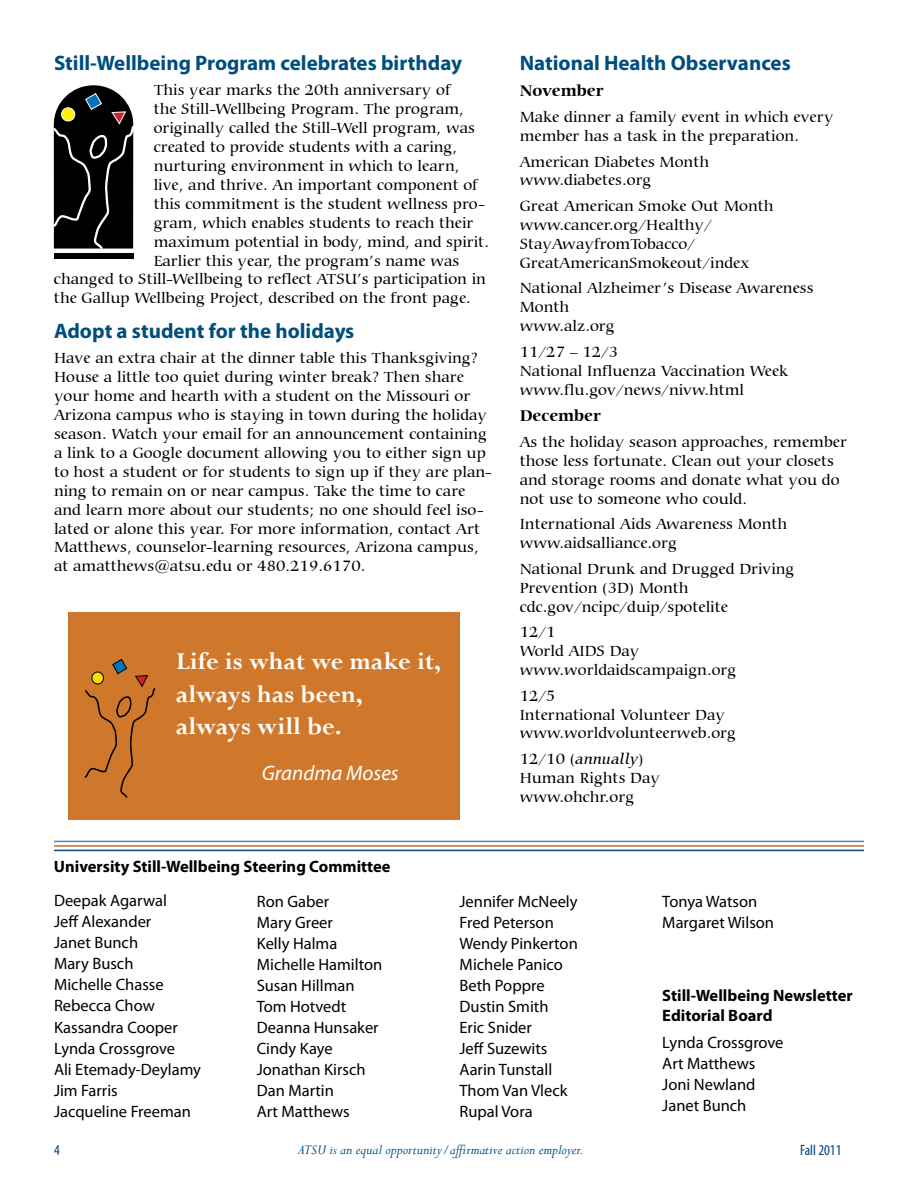
<style>
.page{position:relative;width:918px;height:1188px;background:#fff}
.page>*{position:absolute;margin:0;border:0;box-sizing:border-box;transform-origin:0 0}
.t1{font:700 27px/32.4px "Perpetua";color:#fff}
.t2{font:700 21px "Myriad Pro";color:#004e7d}
.t3{font:italic 21px "Myriad Pro";color:#fff}
.t4{font:16.5px/21px "Myriad Pro";color:#000}
.t5{font:700 16.5px/19.5px "Myriad Pro";color:#000}
.t6{font:700 16.5px "Carmina BT";color:#000}
.t7{font:500 15.75px/18.9px "Carmina BT";color:#000}
.t8{font:italic 15px "Perpetua";color:#004e7d}
.t9{font:condensed 15px "Myriad Pro";color:#00427a}
.s1{font-style:italic}
</style>
<div class="page">
<hr style="left:54px;top:845px;width:810px;height:2px;background:#ca6c18">
<hr style="left:54px;top:841px;width:810px;height:1px;background:#627ea7">
<hr style="left:54px;top:850px;width:810px;height:1px;background:#004e7d">
<svg style="left:53px;top:85px;width:81px;height:174px;background:#2d2d2c"></svg>
<div style="left:68px;top:612px;width:392px;height:208px;background:#cf772a"></div>
<svg style="left:84px;top:658px;width:72px;height:140px"></svg>
<h2 class="t2" style="left:54px;top:49px;width:410px">Still-Wellbeing Program celebrates birthday</h2>
<p class="t7" style="left:154px;top:81px;width:299px">This year marks the 20th anniversary of</p>
<p class="t7" style="left:154px;top:100px;width:312px">the Still-Wellbeing Program. The program,</p>
<p class="t7" style="left:154px;top:119px;width:323px">originally called the Still-Well program, was</p>
<p class="t7" style="left:154px;top:138px;width:305px">created to provide students with a caring,</p>
<p class="t7" style="left:154px;top:157px;width:307px">nurturing environment in which to learn,</p>
<p class="t7" style="left:154px;top:176px;width:326px">live, and thrive. An important component of</p>
<p class="t7" style="left:154px;top:194px;width:333px">this commitment is the student wellness pro-</p>
<p class="t7" style="left:154px;top:213px;width:321px">gram, which enables students to reach their</p>
<p class="t7" style="left:154px;top:232px;width:337px">maximum potential in body, mind, and spirit.</p>
<p class="t7" style="left:154px;top:251px;width:307px">Earlier this year, the program’s name was</p>
<p class="t7" style="left:54px;top:270px;width:433px">changed to Still-Wellbeing to reflect ATSU’s participation in</p>
<p class="t7" style="left:54px;top:289px;width:418px">the Gallup Wellbeing Project, described on the front page.</p>
<h2 class="t2" style="left:54px;top:317px;width:302px">Adopt a student for the holidays</h2>
<p class="t7" style="left:54px;top:349px;width:439px">Have an extra chair at the dinner table this Thanksgiving?<br>House a little too quiet during winter break? Then share your home and hearth with a student on the Missouri or Arizona campus who is staying in town during the holiday season. Watch your email for an announcement containing a link to a Google document allowing you to either sign up to host a student or for students to sign up if they are plan&shy;ning to remain on or near campus. Take the time to care and learn more about our students; no one should feel iso&shy;lated or alone this year. For more information, contact Art Matthews, counselor-learning resources, Arizona campus, at amatthews@atsu.edu or 480.219.6170.</p>
<h1 class="t1" style="left:176px;top:645px;width:267px">Life is what we make it, always has been, always will be.</h1>
<h2 class="t3" style="left:262px;top:760px;width:138px">Grandma Moses</h2>
<p class="t5" style="left:54px;top:856px;width:338px">University Still-Wellbeing Steering Committee</p>
<h2 class="t2" style="left:520px;top:49px;width:273px">National Health Observances</h2>
<p class="t6" style="left:520px;top:81px;width:85px">November</p>
<p class="t7" style="left:520px;top:108px;width:315px">Make dinner a family event in which every member has a task in the preparation.</p>
<p class="t7" style="left:520px;top:152px;width:191px">American Diabetes Month www.diabetes.org</p>
<p class="t7" style="left:520px;top:197px;width:255px">Great American Smoke Out Month www.cancer.org/Healthy/<br>StayAwayfromTobacco/<br>GreatAmericanSmokeout/index</p>
<p class="t7" style="left:520px;top:279px;width:295px">National Alzheimer’s Disease Awareness<br>Month<br>www.alz.org</p>
<p class="t7" style="left:520px;top:343px;width:270px">11/27 – 12/3<br>National Influenza Vaccination Week www.flu.gov/news/nivw.html</p>
<p class="t6" style="left:520px;top:406px;width:83px">December</p>
<p class="t7" style="left:520px;top:433px;width:329px">As the holiday season approaches, remember those less fortunate. Clean out your closets and storage rooms and donate what you do not use to someone who could.</p>
<p class="t7" style="left:520px;top:515px;width:269px">International Aids Awareness Month www.aidsalliance.org</p>
<p class="t7" style="left:520px;top:559px;width:276px">National Drunk and Drugged Driving<br>Prevention (3D) Month cdc.gov/ncipc/duip/spotelite</p>
<p class="t7" style="left:520px;top:623px;width:218px">12/1<br>World AIDS Day www.worldaidscampaign.org</p>
<p class="t7" style="left:520px;top:686px;width:218px">12/5<br>International Volunteer Day www.worldvolunteerweb.org</p>
<p class="t7" style="left:520px;top:750px;width:142px">12/10 (<span class="s1">annually</span>)<br>Human Rights Day www.ohchr.org</p>
<p class="t4" style="left:54px;top:890px;width:149px">Deepak Agarwal<br>Jeff Alexander<br>Janet Bunch<br>Mary Busch<br>Michelle Chasse<br>Rebecca Chow<br>Kassandra Cooper<br>Lynda Crossgrove<br>Ali Etemady-Deylamy<br>Jim Farris<br>Jacqueline Freeman</p>
<p class="t4" style="left:257px;top:890px;width:127px">Ron Gaber<br>Mary Greer<br>Kelly Halma<br>Michelle Hamilton<br>Susan Hillman<br>Tom Hotvedt<br>Deanna Hunsaker<br>Cindy Kaye<br>Jonathan Kirsch<br>Dan Martin<br>Art Matthews</p>
<p class="t4" style="left:460px;top:890px;width:120px">Jennifer McNeely<br>Fred Peterson<br>Wendy Pinkerton<br>Michele Panico<br>Beth Poppre<br>Dustin Smith<br>Eric Snider<br>Jeff Suzewits<br>Aarin Tunstall<br>Thom Van Vleck<br>Rupal Vora</p>
<p class="t4" style="left:662px;top:890px;width:113px">Tonya Watson<br>Margaret Wilson</p>
<p class="t5" style="left:662px;top:985px;width:192px">Still-Wellbeing Newsletter<br>Editorial Board</p>
<p class="t4" style="left:662px;top:1032px;width:123px">Lynda Crossgrove<br>Art Matthews<br>Joni Newland<br>Janet Bunch</p>
<p class="t9" style="left:54px;top:1141px;width:7px">4</p>
<p class="t8" style="left:298px;top:1140px;width:288px">ATSU is an equal opportunity/affirmative action employer.</p>
<p class="t9" style="left:800px;top:1141px;width:43px">Fall 2011</p>
</div>
